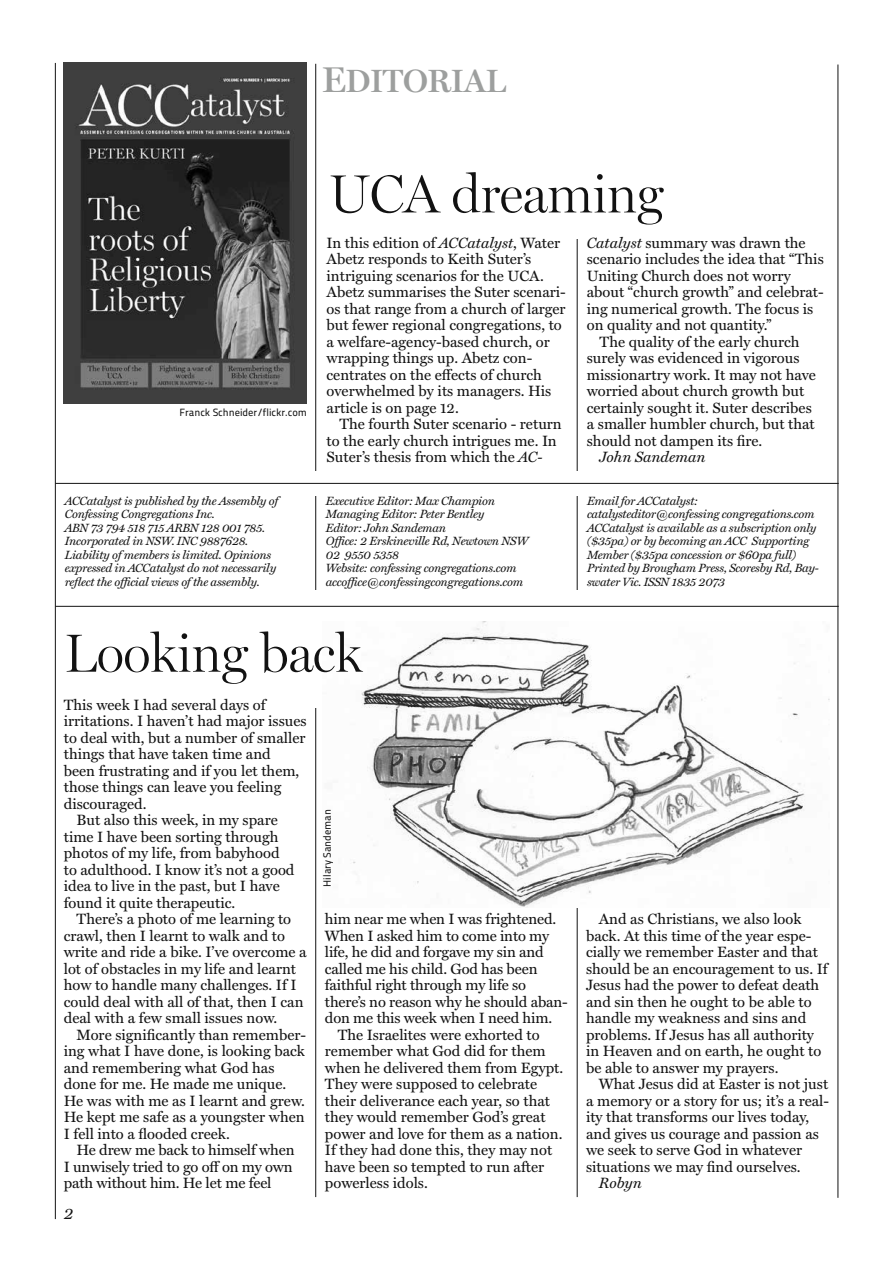
<style>
.page{position:relative;width:893px;height:1263px;background:#fff}
.page>*{position:absolute;margin:0;border:0;box-sizing:border-box;transform-origin:0 0}
.t1{font:300 54px "Miller Display";letter-spacing:-.01em;color:#121212}
.t2{font:32.4px "Miller Display Semibold SC900";letter-spacing:-.01em;color:#9d9f9e}
.t3{font:italic 16.5px "Miller Text";color:#121212}
.t4{font:15px/16.5px "Miller Text";color:#121212}
.t5{font:italic 15px "Miller Text";color:#121212}
.t6{font:italic 12px/13.5px "Miller Text";letter-spacing:-.02em;color:#121212}
.t7{font:10.5px "Titillium Maps 26 L 500 wt";color:#121212}
.s1{font-size:36px}
.s2{font-style:italic}
</style>
<div class="page">
<hr style="left:55px;top:63px;width:1px;height:1156px;background:#121212">
<hr style="left:315px;top:64px;width:1px;height:1133px;background:#121212">
<hr style="left:837px;top:65px;width:1px;height:1133px;background:#121212">
<hr style="left:577px;top:64px;width:1px;height:1133px;background:#121212">
<div style="left:174px;top:618px;width:525px;height:90px;background:#fff"></div>
<img style="left:353px;top:621px;width:476px;height:286px">
<img style="left:64px;top:63px;width:242px;height:340px">
<div style="left:566px;top:56px;width:17px;height:182px;background:#fff"></div>
<div style="left:307px;top:590px;width:279px;height:28px;background:#fff"></div>
<hr style="left:55px;top:606px;width:784px;height:1px;background:#121212">
<hr style="left:55px;top:483px;width:784px;height:1px;background:#121212">
<h2 class="t2" style="left:322px;top:63px;width:185px"><span class="s1">E</span>DITORIAL</h2>
<p class="t7" style="left:179px;top:405px;width:129px">Franck Schneider/flickr.com</p>
<h1 class="t1" style="left:328px;top:163px;width:336px">UCA dreaming</h1>
<p class="t4" style="left:327px;top:234px;width:241px">In this edition of <span class="s2">ACCatalyst</span>, Water Abetz responds to Keith Suter’s intriguing scenarios for the UCA.<br>Abetz summarises the Suter scenari&shy;os that range from a church of larger but fewer regional congregations, to a welfare-agency-based church, or wrapping things up. Abetz con&shy;centrates on the effects of church overwhelmed by its managers. His article is on page 12.</p>
<p class="t4" style="left:327px;top:416px;width:237px;text-indent:13px">The fourth Suter scenario - return to the early church intrigues me. In<br>Suter’s thesis from which the <span class="s2">AC-</span></p>
<p class="t4" style="left:587px;top:234px;width:220px"><span class="s2">Catalyst</span> summary was drawn the</p>
<p class="t4" style="left:587px;top:251px;width:238px">scenario includes the idea that “This</p>
<p class="t4" style="left:587px;top:267px;width:206px">Uniting Church does not worry</p>
<p class="t4" style="left:587px;top:284px;width:238px">about “church growth” and celebrat-</p>
<p class="t4" style="left:587px;top:300px;width:228px">ing numerical growth. The focus is</p>
<p class="t4" style="left:587px;top:317px;width:186px">on quality and not quantity.”</p>
<p class="t4" style="left:600px;top:333px;width:201px">The quality of the early church</p>
<p class="t4" style="left:587px;top:350px;width:214px">surely was evidenced in vigorous</p>
<p class="t4" style="left:587px;top:366px;width:231px">missionartry work. It may not have</p>
<p class="t4" style="left:587px;top:383px;width:219px">worried about church growth but</p>
<p class="t4" style="left:587px;top:399px;width:227px">certainly sought it. Suter describes</p>
<p class="t4" style="left:587px;top:416px;width:230px">a smaller humbler church, but that</p>
<p class="t4" style="left:587px;top:432px;width:177px">should not dampen its fire.</p>
<p class="t5" style="left:600px;top:448px;width:108px">John Sandeman</p>
<p class="t6" style="left:65px;top:494px;width:215px">ACCatalyst is published by the Assembly of Confessing Congregations Inc.<br>ABN 73 794 518 715 ARBN 128 001 785.<br>Incorporated in NSW. INC 9887628.<br>Liability of members is limited. Opinions expressed in ACCatalyst do not necessarily reflect the official views of the assembly.</p>
<p class="t6" style="left:326px;top:494px;width:204px">Executive Editor: Max Champion<br>Managing Editor: Peter Bentley<br>Editor: John Sandeman<br>Office: 2 Erskineville Rd, Newtown NSW<br>02 9550 5358<br>Website: confessing congregations.com accoffice@confessingcongregations.com</p>
<p class="t6" style="left:587px;top:494px;width:233px">Email for ACCatalyst: catalysteditor@confessing congregations.com ACCatalyst is available as a subscription only ($35pa) or by becoming an ACC Supporting Member ($35pa concession or $60pa full)<br>Printed by Brougham Press, Scoresby Rd, Bay&shy;swater Vic. ISSN 1835 2073</p>
<h1 class="t1" style="left:64px;top:622px;width:300px">Looking back</h1>
<p class="t4" style="left:64px;top:696px;width:203px">This week I had several days of</p>
<p class="t4" style="left:64px;top:713px;width:244px">irritations. I haven’t had major issues</p>
<p class="t4" style="left:64px;top:729px;width:243px">to deal with, but a number of smaller</p>
<p class="t4" style="left:64px;top:746px;width:208px">things that have taken time and</p>
<p class="t4" style="left:64px;top:762px;width:237px">been frustrating and if you let them,</p>
<p class="t4" style="left:64px;top:779px;width:219px">those things can leave you feeling</p>
<p class="t4" style="left:64px;top:795px;width:84px">discouraged.</p>
<p class="t4" style="left:77px;top:812px;width:203px">But also this week, in my spare</p>
<p class="t4" style="left:64px;top:828px;width:216px">time I have been sorting through</p>
<p class="t4" style="left:64px;top:845px;width:217px">photos of my life, from babyhood</p>
<p class="t4" style="left:64px;top:861px;width:232px">to adulthood. I know it’s not a good</p>
<p class="t4" style="left:64px;top:878px;width:218px">idea to live in the past, but I have</p>
<p class="t4" style="left:64px;top:894px;width:173px">found it quite therapeutic.</p>
<p class="t4" style="left:77px;top:911px;width:216px">There’s a photo of me learning to</p>
<p class="t4" style="left:64px;top:927px;width:223px">crawl, then I learnt to walk and to</p>
<p class="t4" style="left:64px;top:944px;width:244px">write and ride a bike. I’ve overcome a</p>
<p class="t4" style="left:64px;top:960px;width:234px">lot of obstacles in my life and learnt</p>
<p class="t4" style="left:64px;top:977px;width:234px">how to handle many challenges. If I</p>
<p class="t4" style="left:64px;top:993px;width:241px">could deal with all of that, then I can</p>
<p class="t4" style="left:64px;top:1010px;width:215px">deal with a few small issues now.</p>
<p class="t4" style="left:77px;top:1026px;width:231px">More significantly than remember-</p>
<p class="t4" style="left:64px;top:1043px;width:243px">ing what I have done, is looking back</p>
<p class="t4" style="left:64px;top:1059px;width:212px">and remembering what God has</p>
<p class="t4" style="left:64px;top:1076px;width:224px">done for me. He made me unique.</p>
<p class="t4" style="left:64px;top:1092px;width:243px">He was with me as I learnt and grew.</p>
<p class="t4" style="left:64px;top:1109px;width:242px">He kept me safe as a youngster when</p>
<p class="t4" style="left:64px;top:1125px;width:167px">I fell into a flooded creek.</p>
<p class="t4" style="left:77px;top:1142px;width:219px">He drew me back to himself when</p>
<p class="t4" style="left:64px;top:1158px;width:231px">I unwisely tried to go off on my own</p>
<p class="t4" style="left:64px;top:1175px;width:209px">path without him. He let me feel</p>
<p class="t3" style="left:64px;top:1204px;width:11px">2</p>
<p class="t7" style="left:319px;top:887px;width:79px;rotate:-90deg">Hilary Sandeman</p>
<p class="t4" style="left:325px;top:911px;width:233px">him near me when I was frightened.</p>
<p class="t4" style="left:325px;top:927px;width:226px">When I asked him to come into my</p>
<p class="t4" style="left:325px;top:944px;width:220px">life, he did and forgave my sin and</p>
<p class="t4" style="left:325px;top:960px;width:214px">called me his child. God has been</p>
<p class="t4" style="left:325px;top:977px;width:203px">faithful right through my life so</p>
<p class="t4" style="left:325px;top:993px;width:244px">there’s no reason why he should aban-</p>
<p class="t4" style="left:325px;top:1010px;width:229px">don me this week when I need him.</p>
<p class="t4" style="left:338px;top:1026px;width:203px">The Israelites were exhorted to</p>
<p class="t4" style="left:325px;top:1043px;width:222px">remember what God did for them</p>
<p class="t4" style="left:325px;top:1059px;width:240px">when he delivered them from Egypt.</p>
<p class="t4" style="left:325px;top:1076px;width:214px">They were supposed to celebrate</p>
<p class="t4" style="left:325px;top:1092px;width:227px">their deliverance each year, so that</p>
<p class="t4" style="left:325px;top:1109px;width:222px">they would remember God’s great</p>
<p class="t4" style="left:325px;top:1125px;width:239px">power and love for them as a nation.</p>
<p class="t4" style="left:325px;top:1142px;width:229px">If they had done this, they may not</p>
<p class="t4" style="left:325px;top:1158px;width:221px">have been so tempted to run after</p>
<p class="t4" style="left:325px;top:1175px;width:104px">powerless idols.</p>
<p class="t4" style="left:586px;top:911px;width:243px;text-indent:13px">And as Christians, we also look back. At this time of the year espe&shy;cially we remember Easter and that should be an encouragement to us. If<br>Jesus had the power to defeat death and sin then he ought to be able to handle my weakness and sins and problems. If Jesus has all authority in Heaven and on earth, he ought to be able to answer my prayers.</p>
<p class="t4" style="left:586px;top:1076px;width:245px;text-indent:13px">What Jesus did at Easter is not just a memory or a story for us; it’s a real&shy;ity that transforms our lives today, and gives us courage and passion as we seek to serve God in whatever situations we may find ourselves.</p>
<p class="t5" style="left:599px;top:1174px;width:44px">Robyn</p>
</div>
